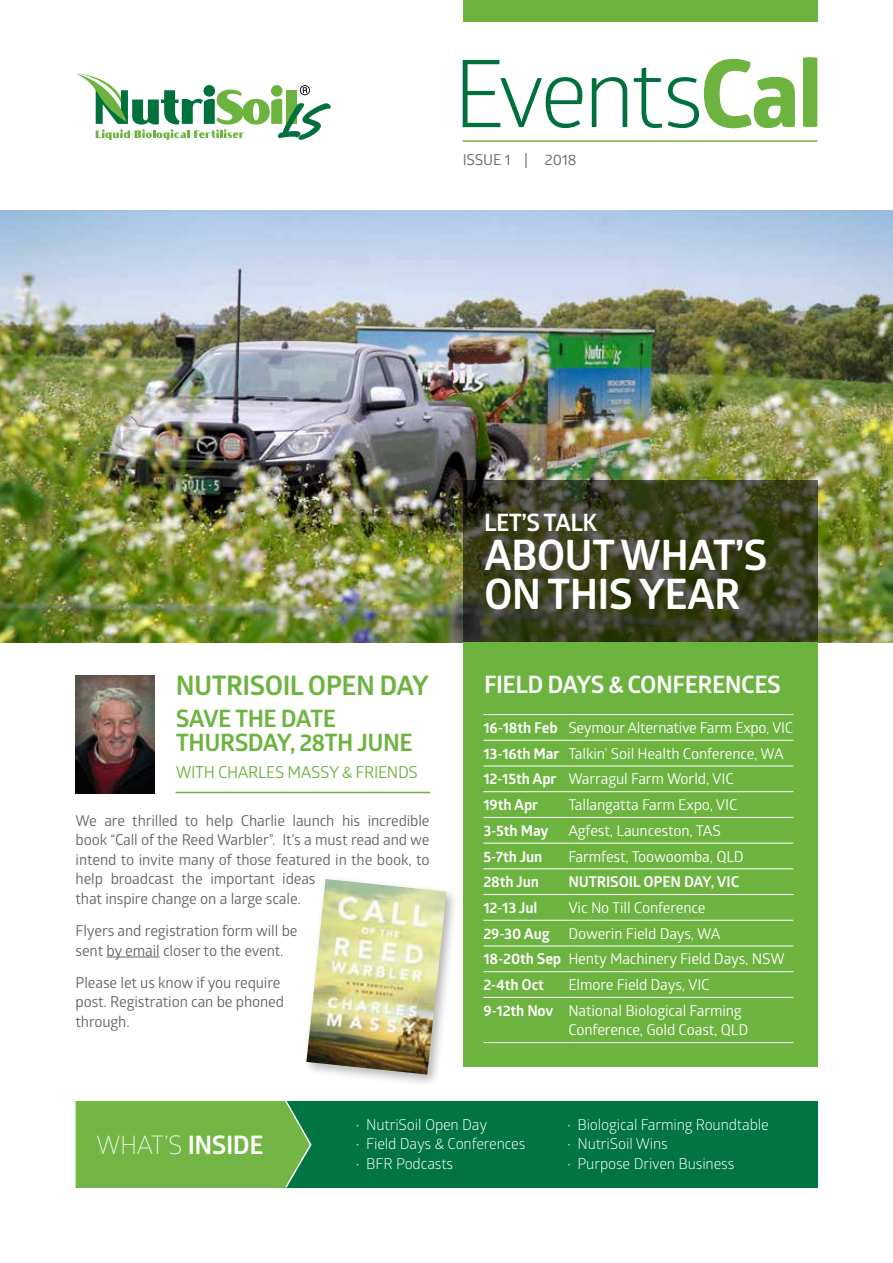
<style>
.page{position:relative;width:893px;height:1263px;background:#fff}
.page>*{position:absolute;margin:0;border:0;box-sizing:border-box;transform-origin:0 0}
.t1{font:700 42px/39px "Glober";letter-spacing:-.02em;color:#fff}
.t2{font:700 27px "Glober";letter-spacing:-.02em;color:#6db33f}
.t3{font:300 25.5px "Glober";color:#fff}
.t4{font:700 24px "Glober";letter-spacing:-.02em;color:#fff}
.t5{font:700 24px/24px "Glober";letter-spacing:-.02em;color:#6db33f}
.t6{font:16.5px "Glober";letter-spacing:-.02em;color:#6db33f}
.t7{font:15px/25.7px "Glober";letter-spacing:-.01em;color:#fff}
.t8{font:15px/19.5px "Glober";letter-spacing:-.01em;color:#636466}
.t9{font:15px "Glober";letter-spacing:-.01em;color:#fff}
.t10{font:700 15px "Glober";letter-spacing:-.01em;color:#fff}
.s1{font-weight:700}
</style>
<div class="page">
<div style="left:76px;top:1101px;width:741px;height:86px;background:#007442"></div>
<div style="left:76px;top:1101px;width:236px;height:86px;background:#74b645"></div>
<img style="left:0;top:210px;width:893px;height:432px">
<svg style="left:463px;top:480px;width:354px;height:162px;background:#3c4023"></svg>
<div style="left:463px;top:642px;width:354px;height:425px;background:#6db33f"></div>
<hr style="left:463px;top:140px;width:354px;height:2px;background:#6db33f">
<hr style="left:483px;top:714px;width:85px;height:1px;background:#fff">
<hr style="left:568px;top:714px;width:225px;height:1px;background:#fff">
<hr style="left:483px;top:740px;width:85px;height:1px;background:#fff">
<hr style="left:568px;top:740px;width:225px;height:1px;background:#fff">
<hr style="left:483px;top:766px;width:85px;height:1px;background:#fff">
<hr style="left:568px;top:766px;width:225px;height:1px;background:#fff">
<hr style="left:483px;top:791px;width:85px;height:1px;background:#fff">
<hr style="left:568px;top:791px;width:225px;height:1px;background:#fff">
<hr style="left:483px;top:817px;width:85px;height:1px;background:#fff">
<hr style="left:568px;top:817px;width:225px;height:1px;background:#fff">
<hr style="left:483px;top:843px;width:85px;height:1px;background:#fff">
<hr style="left:568px;top:843px;width:225px;height:1px;background:#fff">
<hr style="left:483px;top:868px;width:85px;height:1px;background:#fff">
<hr style="left:568px;top:868px;width:225px;height:1px;background:#fff">
<hr style="left:483px;top:894px;width:85px;height:1px;background:#fff">
<hr style="left:568px;top:894px;width:225px;height:1px;background:#fff">
<hr style="left:483px;top:920px;width:85px;height:1px;background:#fff">
<hr style="left:568px;top:920px;width:225px;height:1px;background:#fff">
<hr style="left:483px;top:946px;width:85px;height:1px;background:#fff">
<hr style="left:568px;top:946px;width:225px;height:1px;background:#fff">
<hr style="left:483px;top:971px;width:85px;height:1px;background:#fff">
<hr style="left:568px;top:971px;width:225px;height:1px;background:#fff">
<hr style="left:483px;top:997px;width:85px;height:1px;background:#fff">
<hr style="left:568px;top:997px;width:225px;height:1px;background:#fff">
<hr style="left:483px;top:1042px;width:85px;height:1px;background:#fff">
<hr style="left:568px;top:1042px;width:225px;height:1px;background:#fff">
<div style="left:463px;top:0;width:354px;height:22px;background:#6db33f"></div>
<hr style="left:106px;top:957px;width:54px;height:1px;background:#636466">
<svg style="left:463px;top:60px;width:119px;height:68px"></svg>
<svg style="left:592px;top:77px;width:35px;height:50px"></svg>
<svg style="left:634px;top:67px;width:28px;height:61px"></svg>
<svg style="left:668px;top:59px;width:127px;height:69px"></svg>
<svg style="left:803px;top:57px;width:14px;height:70px"></svg>
<svg style="left:76px;top:73px;width:255px;height:67px"></svg>
<div style="left:302px;top:875px;width:157px;height:212px;background:#000;opacity:.3"></div>
<img style="left:306px;top:879px;width:140px;height:195px">
<img style="left:76px;top:675px;width:78px;height:118px">
<hr style="left:176px;top:792px;width:254px;height:1px;background:#6db33f">
<p class="t8" style="left:463px;top:149px;width:115px">ISSUE 1 | 2018</p>
<h2 class="t2" style="left:176px;top:667px;width:255px">NUTRISOIL OPEN DAY</h2>
<h3 class="t5" style="left:176px;top:706px;width:238px">SAVE THE DATE<br>THURSDAY, 28TH JUNE</h3>
<p class="t6" style="left:176px;top:760px;width:244px">WITH CHARLES MASSY &amp; FRIENDS</p>
<p class="t8" style="left:76px;top:810px;width:356px">We are thrilled to help Charlie launch his incredible book “Call of the Reed Warbler”. It’s a must read and we intend to invite many of those featured in the book, to help broadcast the important ideas<br>that inspire change on a large scale.</p>
<p class="t8" style="left:76px;top:920px;width:223px">Flyers and registration form will be sent by email closer to the event.</p>
<p class="t8" style="left:76px;top:972px;width:210px">Please let us know if you require post. Registration can be phoned through.</p>
<h3 class="t4" style="left:484px;top:506px;width:115px">LET’S TALK</h3>
<h1 class="t1" style="left:484px;top:535px;width:285px">ABOUT WHAT’S<br>ON THIS YEAR</h1>
<h3 class="t4" style="left:484px;top:668px;width:298px">FIELD DAYS &amp; CONFERENCES</h3>
<p class="t7" style="left:483px;top:714px;width:311px"><span class="s1">16-18th Feb</span> Seymour Alternative Farm Expo, VIC <span class="s1">13-16th Mar</span> Talkin’ Soil Health Conference, WA <span class="s1">12-15th Apr</span> Warragul Farm World, VIC<br><span class="s1">19th Apr</span></p>
<p class="t7" style="left:568px;top:791px;width:171px">Tallangatta Farm Expo, VIC</p>
<p class="t10" style="left:483px;top:820px;width:67px">3-5th May</p>
<p class="t7" style="left:568px;top:817px;width:154px">Agfest, Launceston, TAS</p>
<p class="t10" style="left:483px;top:846px;width:61px">5-7th Jun</p>
<p class="t7" style="left:568px;top:843px;width:177px">Farmfest, Toowoomba, QLD</p>
<p class="t10" style="left:483px;top:871px;width:57px">28th Jun</p>
<p class="t10" style="left:568px;top:871px;width:172px">NUTRISOIL OPEN DAY, VIC</p>
<p class="t10" style="left:483px;top:897px;width:56px">12-13 Jul</p>
<p class="t7" style="left:483px;top:894px;width:303px;text-indent:85px">Vic No Till Conference<br><span class="s1">29-30 Aug</span> Dowerin Field Days, WA<br><span class="s1">18-20th Sep</span> Henty Machinery Field Days, NSW<br><span class="s1">2-4th Oct</span></p>
<p class="t7" style="left:483px;top:971px;width:260px;text-indent:85px">Elmore Field Days, VIC<br><span class="s1">9-12th Nov</span> National Biological Farming</p>
<p class="t7" style="left:568px;top:1017px;width:181px">Conference, Gold Coast, QLD</p>
<h3 class="t3" style="left:97px;top:1127px;width:168px">WHAT’S <span class="s1">INSIDE</span></h3>
<p class="t9" style="left:355px;top:1114px;width:133px">• NutriSoil Open Day</p>
<p class="t9" style="left:355px;top:1133px;width:171px">• Field Days &amp; Conferences</p>
<p class="t9" style="left:355px;top:1153px;width:99px">• BFR Podcasts</p>
<p class="t9" style="left:567px;top:1114px;width:204px">• Biological Farming Roundtable</p>
<p class="t9" style="left:567px;top:1133px;width:103px">• NutriSoil Wins</p>
<p class="t9" style="left:567px;top:1153px;width:169px">• Purpose Driven Business</p>
</div>
